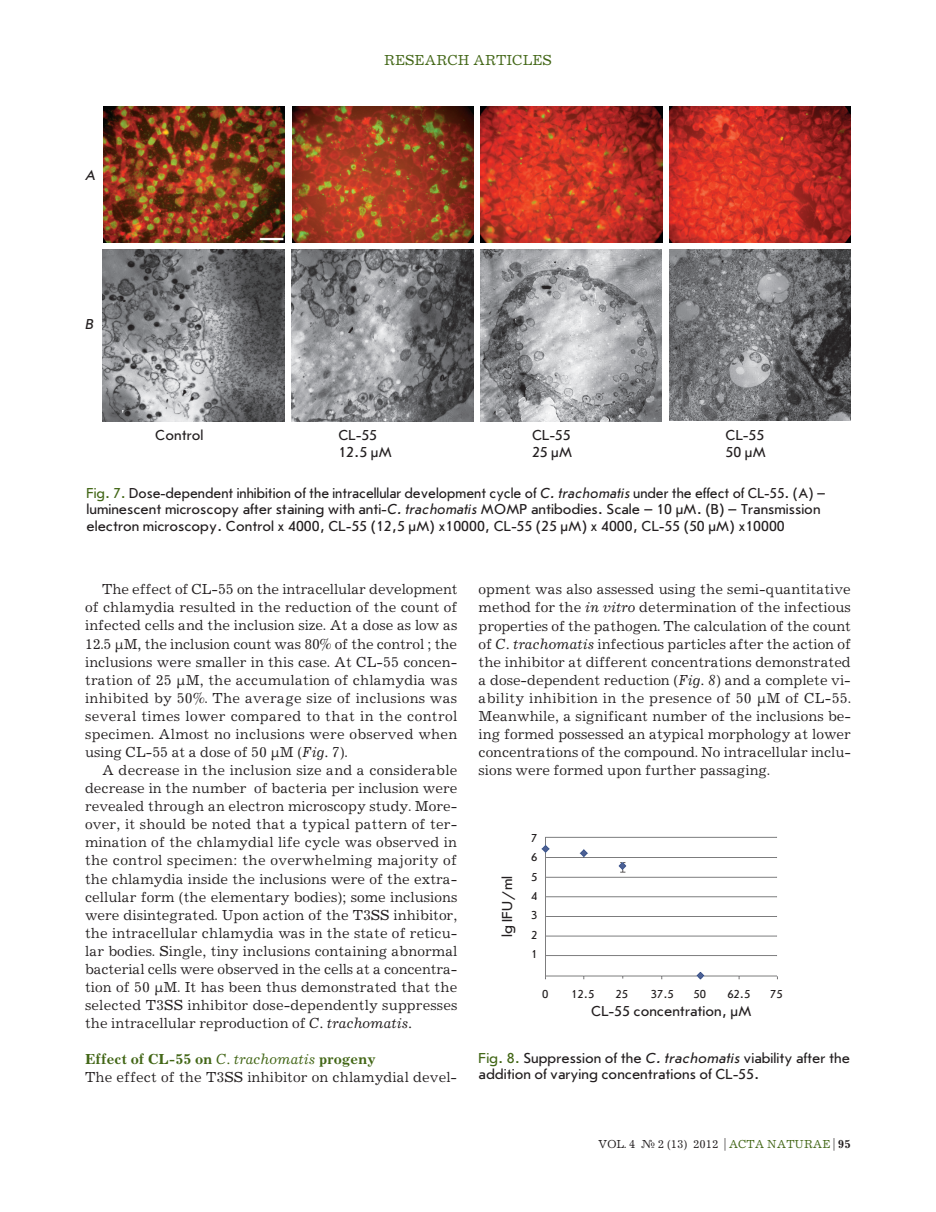
<style>
.page{position:relative;width:936px;height:1212px;background:#fff}
.page>*{position:absolute;margin:0;border:0;box-sizing:border-box;transform-origin:0 0}
.t1{font:15px/18.1px "Journal C";letter-spacing:.005em;color:#231f20;text-align:justify}
.t2{font:15px/16.5px "Journal Sans C";color:#231f20;scale:.95 1}
.t3{font:15px/16.5px "Journal Sans C";color:#231f20}
.t4{font:15px "Journal C";color:#426616}
.t5{font:italic 15px "Journal Sans C";color:#231f20}
.t6{font:12px "Journal C";color:#231f20}
.t7{font:12px/19.4px "Journal Sans C";color:#231f20;text-align:justify}
.s1{color:#426616}
.s2{font-style:italic}
.s3{font-weight:700;color:#426616}
.s4{font-style:italic;color:#426616}
.s5{font-weight:700}
</style>
<div class="page">
<img style="left:104px;top:106px;width:181px;height:136px">
<img style="left:292px;top:106px;width:181px;height:136px">
<img style="left:481px;top:106px;width:181px;height:136px">
<img style="left:669px;top:106px;width:181px;height:136px">
<img style="left:103px;top:250px;width:181px;height:171px">
<img style="left:292px;top:250px;width:181px;height:171px">
<img style="left:480px;top:250px;width:182px;height:171px">
<img style="left:669px;top:250px;width:181px;height:170px">
<img style="left:541px;top:836px;width:237px;height:144px">
<p class="t5" style="left:85px;top:168px;width:11px">A</p>
<p class="t5" style="left:85px;top:316px;width:10px">B</p>
<p class="t4" style="left:384px;top:52px;width:169px">RESEARCH ARTICLES</p>
<p class="t3" style="left:155px;top:427px;width:50px">Control</p>
<p class="t3" style="left:338px;top:427px;width:40px">CL-55</p>
<p class="t3" style="left:532px;top:427px;width:40px">CL-55</p>
<p class="t3" style="left:725px;top:427px;width:40px">CL-55</p>
<p class="t3" style="left:338px;top:444px;width:55px">12.5 µM</p>
<p class="t3" style="left:532px;top:444px;width:42px">25 µM</p>
<p class="t3" style="left:725px;top:444px;width:42px">50 µM</p>
<p class="t2" style="left:86px;top:485px;width:779px"><span class="s1">Fig. 7.</span> Dose-dependent inhibition of the intracellular development cycle of <span class="s2">C. trachomatis</span> under the effect of CL-55. (A) – luminescent microscopy after staining with anti-<span class="s2">C. trachomatis</span> MOMP antibodies. Scale – 10 µM. (B) – Transmission electron microscopy. Control x 4000, CL-55 (12,5 µM) x10000, CL-55 (25 µM) x 4000, CL-55 (50 µM) x10000</p>
<p class="t1" style="left:85px;top:581px;width:374px;text-indent:17px">The effect of CL-55 on the intracellular development of chlamydia resulted in the reduction of the count of infected cells and the inclusion size. At a dose as low as 12.5 µM, the inclusion count was 80% of the control ; the inclusions were smaller in this case. At CL-55 concen&shy;tration of 25 µM, the accumulation of chlamydia was inhibited by 50%. The average size of inclusions was several times lower compared to that in the control specimen. Almost no inclusions were observed when using CL-55 at a dose of 50 µM (<span class="s2">Fig. 7</span>).</p>
<p class="t1" style="left:85px;top:762px;width:374px;text-indent:17px">A decrease in the inclusion size and a considerable decrease in the number of bacteria per inclusion were revealed through an electron microscopy study. More&shy;over, it should be noted that a typical pattern of ter&shy;mination of the chlamydial life cycle was observed in the control specimen: the overwhelming majority of the chlamydia inside the inclusions were of the extra&shy;cellular form (the elementary bodies); some inclusions were disintegrated. Upon action of the T 3SS inhibitor, the intracellular chlamydia was in the state of reticu&shy;lar bodies. Single, tiny inclusions containing abnormal bacterial cells were observed in the cells at a concentra&shy;tion of 50 µM. It has been thus demonstrated that the selected T3SS inhibitor dose-dependently suppresses the intracellular reproduction of <span class="s2">C. trachomatis.</span></p>
<p class="t1" style="left:85px;top:1051px;width:373px"><span class="s3">Effect of CL-55 on</span> <span class="s4">C. trachomatis</span> <span class="s3">progeny<br></span>The effect of the T3SS inhibitor on chlamydial devel-</p>
<p class="t1" style="left:478px;top:581px;width:374px">opment was also assessed using the semi-quantitative method for the <span class="s2">in vitro</span> determination of the infectious properties of the pathogen. The calculation of the count of <span class="s2">C. trachomatis</span> infectious particles after the action of the inhibitor at different concentrations demonstrated a dose-dependent reduction (<span class="s2">Fig. 8</span>) and a complete vi&shy;ability inhibition in the presence of 50 µM of CL-55.<br>Meanwhile, a significant number of the inclusions be&shy;ing formed possessed an atypical morphology at lower concentrations of the compound. No intracellular inclu&shy;sions were formed upon further passaging.</p>
<p class="t3" style="left:499px;top:937px;width:62px;rotate:-90deg">lg IFU/ml</p>
<p class="t7" style="left:531px;top:829px;width:8px">7<br>6<br>5<br>4<br>3<br>2<br>1</p>
<p class="t7" style="left:542px;top:985px;width:8px">0</p>
<p class="t7" style="left:571px;top:985px;width:25px">12.5</p>
<p class="t7" style="left:615px;top:985px;width:14px">25</p>
<p class="t7" style="left:650px;top:985px;width:25px">37.5</p>
<p class="t7" style="left:693px;top:985px;width:14px">50</p>
<p class="t7" style="left:727px;top:985px;width:25px">62.5</p>
<p class="t7" style="left:770px;top:985px;width:14px">75</p>
<p class="t3" style="left:591px;top:1003px;width:162px">CL-55 concentration, µM</p>
<p class="t3" style="left:478px;top:1050px;width:373px"><span class="s1">Fig. 8.</span> Suppression of the <span class="s2">C. trachomatis</span> viability after the addition of varying concentrations of CL-55.</p>
<p class="t6" style="left:598px;top:1137px;width:254px">VOL. 4 № 2 (13) 2012 | <span class="s1">Acta naturae</span> | <span class="s5">95</span></p>
</div>
